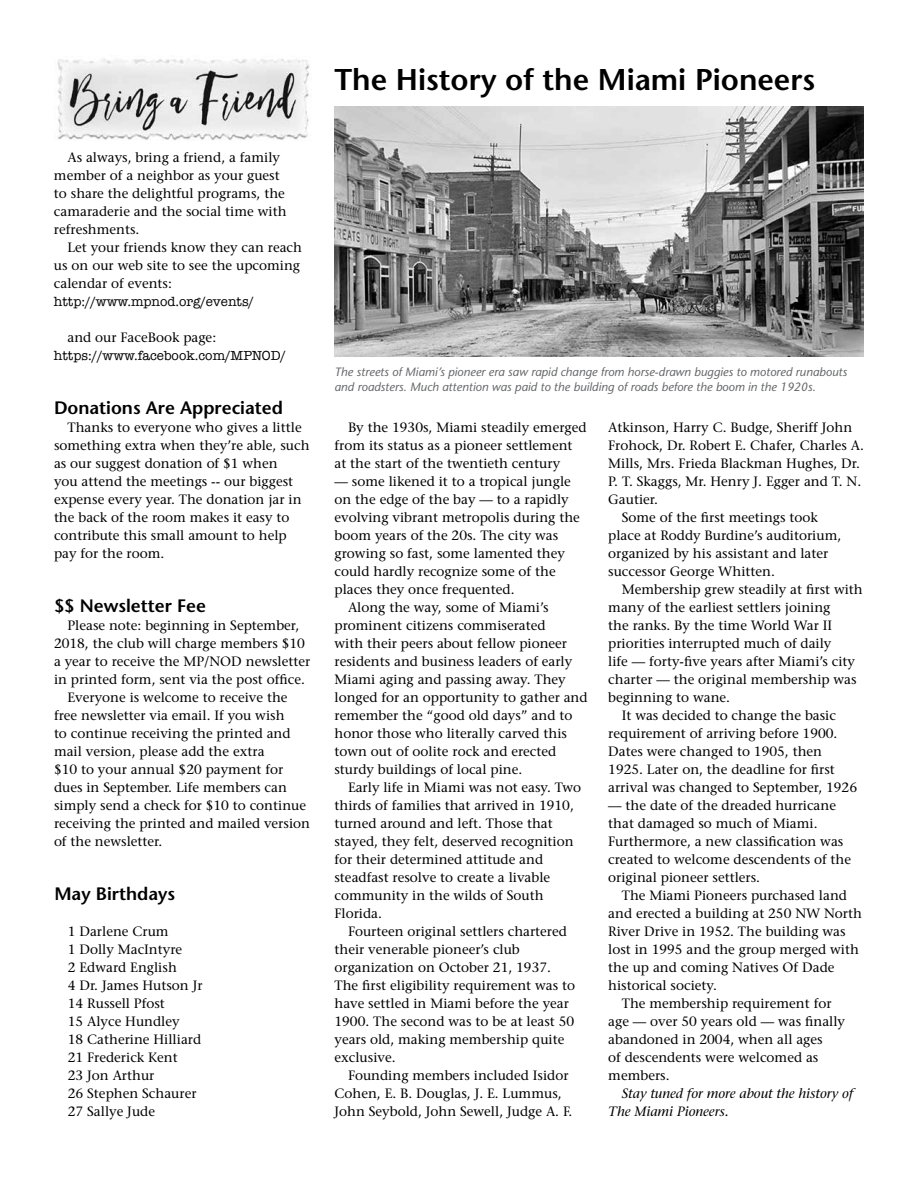
<style>
.page{position:relative;width:918px;height:1188px;background:#fff}
.page>*{position:absolute;margin:0;border:0;box-sizing:border-box;transform-origin:0 0}
.t1{font:600 30px "Stone Sans";color:#000}
.t2{font:600 18px "Stone Sans";color:#000}
.t3{font:13.5px/18px "Stone Serif";color:#000}
.t4{font:13.5px "American Typewriter";color:#000}
.t5{font:italic 13.5px/18px "Stone Serif";color:#000}
.t6{font:italic 12px/15px "Stone Sans";color:#636466}
</style>
<div class="page">
<img style="left:57px;top:58px;width:253px;height:82px">
<img style="left:334px;top:107px;width:530px;height:249px">
<p class="t3" style="left:54px;top:148px;width:234px;text-indent:14px">As always, bring a friend, a family member of a neighbor as your guest to share the delightful programs, the camaraderie and the social time with refreshments.</p>
<p class="t3" style="left:54px;top:238px;width:249px;text-indent:14px">Let your friends know they can reach us on our web site to see the upcoming calendar of events:</p>
<p class="t4" style="left:54px;top:291px;width:202px">http://www.mpnod.org/events/</p>
<p class="t3" style="left:67px;top:328px;width:150px">and our FaceBook page:</p>
<p class="t4" style="left:54px;top:345px;width:234px">https://www.facebook.com/MPNOD/</p>
<h2 class="t2" style="left:54px;top:397px;width:230px">Donations Are Appreciated</h2>
<p class="t3" style="left:54px;top:418px;width:257px;text-indent:14px">Thanks to everyone who gives a little something extra when they’re able, such as our suggest donation of $1 when<br>you attend the meetings -- our biggest expense every year. The donation jar in the back of the room makes it easy to contribute this small amount to help pay for the room.</p>
<h2 class="t2" style="left:54px;top:595px;width:153px">$$ Newsletter Fee</h2>
<p class="t3" style="left:68px;top:616px;width:233px">Please note: beginning in September,</p>
<p class="t3" style="left:54px;top:634px;width:253px">2018, the club will charge members $10</p>
<p class="t3" style="left:54px;top:652px;width:258px">a year to receive the MP/NOD newsletter</p>
<p class="t3" style="left:54px;top:670px;width:253px">in printed form, sent via the post office.</p>
<p class="t3" style="left:68px;top:688px;width:222px">Everyone is welcome to receive the</p>
<p class="t3" style="left:54px;top:706px;width:232px">free newsletter via email. If you wish</p>
<p class="t3" style="left:54px;top:724px;width:238px">to continue receiving the printed and</p>
<p class="t3" style="left:54px;top:742px;width:212px">mail version, please add the extra</p>
<p class="t3" style="left:54px;top:760px;width:231px">$10 to your annual $20 payment for</p>
<p class="t3" style="left:54px;top:778px;width:234px">dues in September. Life members can</p>
<p class="t3" style="left:54px;top:796px;width:254px">simply send a check for $10 to continue</p>
<p class="t3" style="left:54px;top:814px;width:258px">receiving the printed and mailed version</p>
<p class="t3" style="left:54px;top:832px;width:110px">of the newsletter.</p>
<h2 class="t2" style="left:54px;top:883px;width:122px">May Birthdays</h2>
<p class="t3" style="left:68px;top:922px;width:136px">1 Darlene Crum<br>1 Dolly MacIntyre<br>2 Edward English<br>4 Dr. James Hutson Jr<br>14 Russell Pfost<br>15 Alyce Hundley<br>18 Catherine Hilliard<br>21 Frederick Kent<br>23 Jon Arthur<br>26 Stephen Schaurer<br>27 Sallye Jude</p>
<h1 class="t1" style="left:334px;top:61px;width:482px">The History of the Miami Pioneers</h1>
<p class="t6" style="left:334px;top:364px;width:514px">The streets of Miami’s pioneer era saw rapid change from horse-drawn buggies to motored runabouts and roadsters. Much attention was paid to the building of roads before the boom in the 1920s.</p>
<p class="t3" style="left:334px;top:418px;width:254px;text-indent:14px">By the 1930s, Miami steadily emerged from its status as a pioneer settlement at the start of the twentieth century</p>
<p class="t3" style="left:334px;top:472px;width:238px">— some likened it to a tropical jungle</p>
<p class="t3" style="left:334px;top:490px;width:236px">on the edge of the bay — to a rapidly</p>
<p class="t3" style="left:334px;top:508px;width:247px">evolving vibrant metropolis during the</p>
<p class="t3" style="left:334px;top:526px;width:225px">boom years of the 20s. The city was</p>
<p class="t3" style="left:334px;top:544px;width:232px">growing so fast, some lamented they</p>
<p class="t3" style="left:334px;top:562px;width:223px">could hardly recognize some of the</p>
<p class="t3" style="left:334px;top:580px;width:182px">places they once frequented.</p>
<p class="t3" style="left:348px;top:598px;width:202px">Along the way, some of Miami’s</p>
<p class="t3" style="left:334px;top:616px;width:213px">prominent citizens commiserated</p>
<p class="t3" style="left:334px;top:634px;width:234px">with their peers about fellow pioneer</p>
<p class="t3" style="left:334px;top:652px;width:239px">residents and business leaders of early</p>
<p class="t3" style="left:334px;top:670px;width:233px">Miami aging and passing away. They</p>
<p class="t3" style="left:334px;top:688px;width:255px">longed for an opportunity to gather and</p>
<p class="t3" style="left:334px;top:706px;width:239px">remember the “good old days” and to</p>
<p class="t3" style="left:334px;top:724px;width:234px">honor those who literally carved this</p>
<p class="t3" style="left:334px;top:742px;width:223px">town out of oolite rock and erected</p>
<p class="t3" style="left:334px;top:760px;width:189px">sturdy buildings of local pine.</p>
<p class="t3" style="left:348px;top:778px;width:235px">Early life in Miami was not easy. Two</p>
<p class="t3" style="left:334px;top:796px;width:241px">thirds of families that arrived in 1910,</p>
<p class="t3" style="left:334px;top:814px;width:220px">turned around and left. Those that</p>
<p class="t3" style="left:334px;top:832px;width:241px">stayed, they felt, deserved recognition</p>
<p class="t3" style="left:334px;top:850px;width:210px">for their determined attitude and</p>
<p class="t3" style="left:334px;top:868px;width:217px">steadfast resolve to create a livable</p>
<p class="t3" style="left:334px;top:886px;width:211px">community in the wilds of South</p>
<p class="t3" style="left:334px;top:904px;width:49px">Florida.</p>
<p class="t3" style="left:348px;top:922px;width:221px">Fourteen original settlers chartered</p>
<p class="t3" style="left:334px;top:940px;width:187px">their venerable pioneer’s club</p>
<p class="t3" style="left:334px;top:958px;width:218px">organization on October 21, 1937.</p>
<p class="t3" style="left:334px;top:976px;width:242px">The first eligibility requirement was to</p>
<p class="t3" style="left:334px;top:994px;width:236px">have settled in Miami before the year</p>
<p class="t3" style="left:334px;top:1012px;width:241px">1900. The second was to be at least 50</p>
<p class="t3" style="left:334px;top:1030px;width:231px">years old, making membership quite</p>
<p class="t3" style="left:334px;top:1048px;width:63px">exclusive.</p>
<p class="t3" style="left:348px;top:1066px;width:222px">Founding members included Isidor</p>
<p class="t3" style="left:334px;top:1084px;width:229px">Cohen, E. B. Douglas, J. E. Lummus,</p>
<p class="t3" style="left:334px;top:1102px;width:239px">John Seybold, John Sewell, Judge A. F.</p>
<p class="t3" style="left:608px;top:418px;width:245px">Atkinson, Harry C. Budge, Sheriff John</p>
<p class="t3" style="left:608px;top:436px;width:257px">Frohock, Dr. Robert E. Chafer, Charles A.</p>
<p class="t3" style="left:608px;top:454px;width:253px">Mills, Mrs. Frieda Blackman Hughes, Dr.</p>
<p class="t3" style="left:608px;top:472px;width:254px">P. T. Skaggs, Mr. Henry J. Egger and T. N.</p>
<p class="t3" style="left:608px;top:490px;width:51px">Gautier.</p>
<p class="t3" style="left:622px;top:508px;width:198px">Some of the first meetings took</p>
<p class="t3" style="left:608px;top:526px;width:235px">place at Roddy Burdine’s auditorium,</p>
<p class="t3" style="left:608px;top:544px;width:222px">organized by his assistant and later</p>
<p class="t3" style="left:608px;top:562px;width:168px">successor George Whitten.</p>
<p class="t3" style="left:622px;top:580px;width:243px">Membership grew steadily at first with</p>
<p class="t3" style="left:608px;top:598px;width:224px">many of the earliest settlers joining</p>
<p class="t3" style="left:608px;top:616px;width:225px">the ranks. By the time World War II</p>
<p class="t3" style="left:608px;top:634px;width:225px">priorities interrupted much of daily</p>
<p class="t3" style="left:608px;top:652px;width:248px">life — forty-five years after Miami’s city</p>
<p class="t3" style="left:608px;top:670px;width:250px">charter — the original membership was</p>
<p class="t3" style="left:608px;top:688px;width:123px">beginning to wane.</p>
<p class="t3" style="left:622px;top:706px;width:216px">It was decided to change the basic</p>
<p class="t3" style="left:608px;top:724px;width:231px">requirement of arriving before 1900.</p>
<p class="t3" style="left:608px;top:742px;width:215px">Dates were changed to 1905, then</p>
<p class="t3" style="left:608px;top:760px;width:228px">1925. Later on, the deadline for first</p>
<p class="t3" style="left:608px;top:778px;width:250px">arrival was changed to September, 1926</p>
<p class="t3" style="left:608px;top:796px;width:244px">— the date of the dreaded hurricane that damaged so much of Miami.<br>Furthermore, a new classification was created to welcome descendents of the original pioneer settlers.</p>
<p class="t3" style="left:622px;top:886px;width:227px">The Miami Pioneers purchased land</p>
<p class="t3" style="left:608px;top:904px;width:255px">and erected a building at 250 NW North</p>
<p class="t3" style="left:608px;top:922px;width:239px">River Drive in 1952. The building was</p>
<p class="t3" style="left:608px;top:940px;width:252px">lost in 1995 and the group merged with</p>
<p class="t3" style="left:608px;top:958px;width:228px">the up and coming Natives Of Dade</p>
<p class="t3" style="left:608px;top:976px;width:110px">historical society.</p>
<p class="t3" style="left:622px;top:994px;width:211px">The membership requirement for</p>
<p class="t3" style="left:608px;top:1012px;width:238px">age — over 50 years old — was finally</p>
<p class="t3" style="left:608px;top:1030px;width:216px">abandoned in 2004, when all ages</p>
<p class="t3" style="left:608px;top:1048px;width:212px">of descendents were welcomed as</p>
<p class="t3" style="left:608px;top:1066px;width:63px">members.</p>
<p class="t5" style="left:608px;top:1084px;width:247px;text-indent:14px">Stay tuned for more about the history of<br>The Miami Pioneers.</p>
</div>
